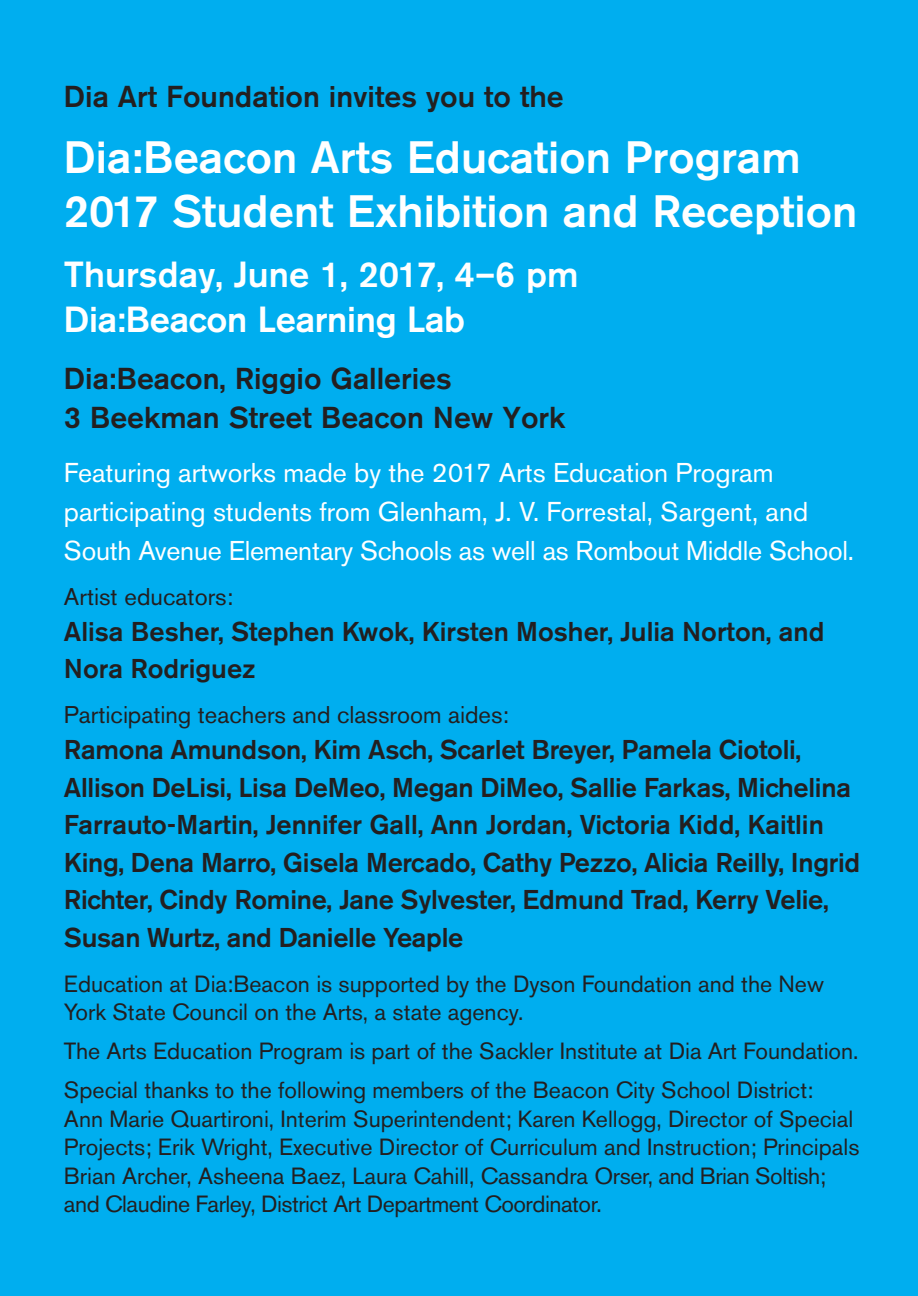
<style>
.page{position:relative;width:918px;height:1296px;background:#00aeef}
.page>*{position:absolute;margin:0;border:0;box-sizing:border-box;transform-origin:0 0}
.t1{font:500 45px/54px "Akzidenz Grotesk BE";color:#fff}
.t2{font:500 36px/45px "Akzidenz Grotesk BE";letter-spacing:-.01em;color:#fff}
.t3{font:500 30px/39px "Akzidenz Grotesk BE";color:#231f20}
.t4{font:500 27px/37.5px "Akzidenz Grotesk BE";letter-spacing:-.01em;color:#231f20}
.t5{font:27px/39px "Akzidenz Grotesk BE";color:#fff}
.t6{font:24px "Akzidenz Grotesk BE";color:#231f20}
.t7{font:23.4px/28.5px "Akzidenz Grotesk BE";color:#231f20}
</style>
<div class="page">
<p class="t3" style="left:64px;top:76px;width:501px">Dia Art Foundation invites you to the</p>
<h1 class="t1" style="left:64px;top:130px;width:795px">Dia:Beacon Arts Education Program<br>2017 Student Exhibition and Reception</h1>
<h2 class="t2" style="left:64px;top:251px;width:516px">Thursday, June 1, 2017, 4–6 pm<br>Dia:Beacon Learning Lab</h2>
<p class="t3" style="left:64px;top:358px;width:503px">Dia:Beacon, Riggio Galleries<br>3 Beekman Street Beacon New York</p>
<p class="t5" style="left:64px;top:453px;width:792px">Featuring artworks made by the 2017 Arts Education Program participating students from Glenham, J. V. Forrestal, Sargent, and<br>South Avenue Elementary Schools as well as Rombout Middle School.</p>
<p class="t6" style="left:64px;top:582px;width:171px">Artist educators:</p>
<p class="t4" style="left:64px;top:612px;width:762px">Alisa Besher, Stephen Kwok, Kirsten Mosher, Julia Norton, and<br>Nora Rodriguez</p>
<p class="t6" style="left:64px;top:700px;width:447px">Participating teachers and classroom aides:</p>
<p class="t4" style="left:64px;top:731px;width:798px">Ramona Amundson, Kim Asch, Scarlet Breyer, Pamela Ciotoli, Allison DeLisi, Lisa DeMeo, Megan DiMeo, Sallie Farkas, Michelina Farrauto-Martin, Jennifer Gall, Ann Jordan, Victoria Kidd, Kaitlin King, Dena Marro, Gisela Mercado, Cathy Pezzo, Alicia Reilly, Ingrid Richter, Cindy Romine, Jane Sylvester, Edmund Trad, Kerry Velie, Susan Wurtz, and Danielle Yeaple</p>
<p class="t7" style="left:64px;top:969px;width:762px">Education at Dia:Beacon is supported by the Dyson Foundation and the New<br>York State Council on the Arts, a state agency.</p>
<p class="t7" style="left:64px;top:1032px;width:796px;line-height:39px">The Arts Education Program is part of the Sackler Institute at Dia Art Foundation.<br>Special thanks to the following members of the Beacon City School District:</p>
<p class="t7" style="left:64px;top:1104px;width:797px">Ann Marie Quartironi, Interim Superintendent; Karen Kellogg, Director of Special Projects; Erik Wright, Executive Director of Curriculum and Instruction; Principals Brian Archer, Asheena Baez, Laura Cahill, Cassandra Orser, and Brian Soltish; and Claudine Farley, District Art Department Coordinator.</p>
</div>
